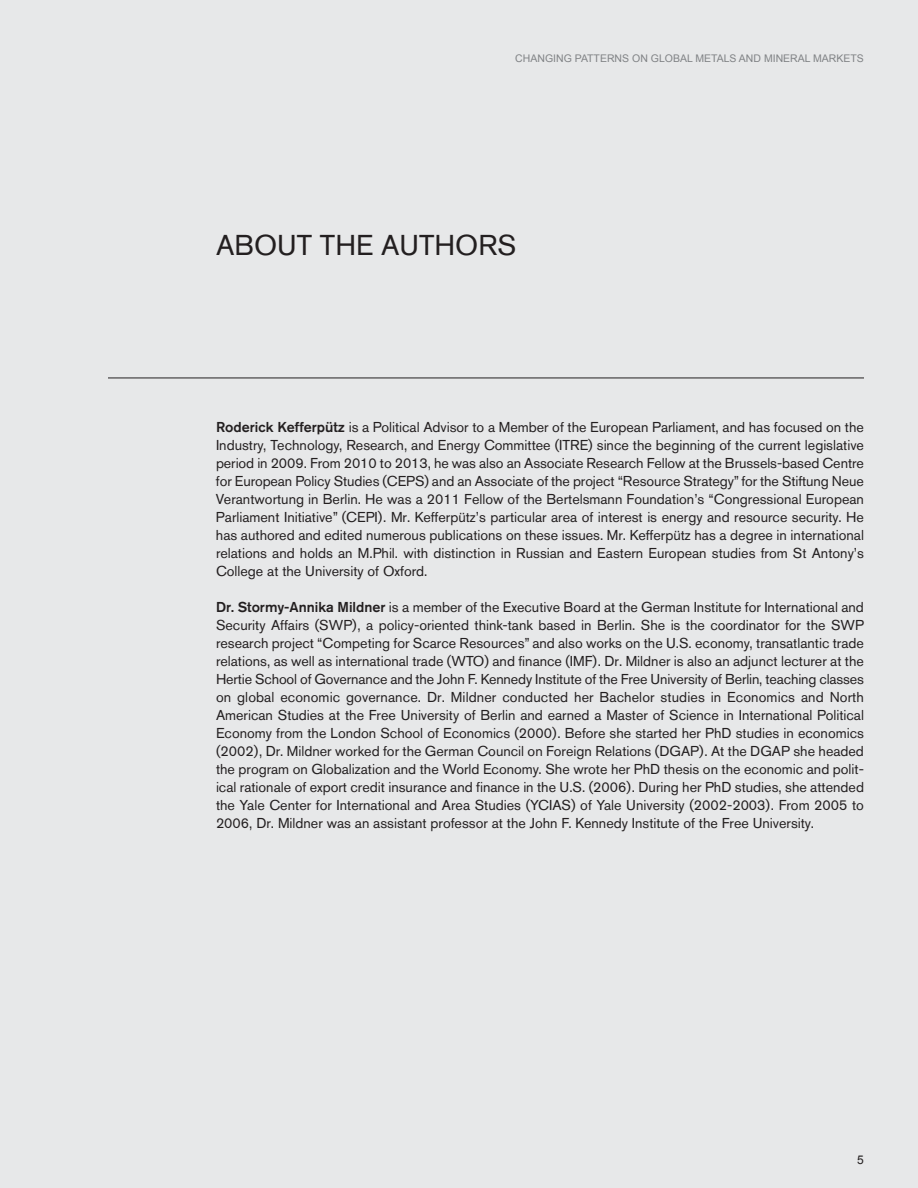
<style>
.page{position:relative;width:918px;height:1188px;background:#e7e8e9}
.page>*{position:absolute;margin:0;border:0;box-sizing:border-box;transform-origin:0 0}
.t1{font:28.5px "Akzidenz Grotesk BQ";color:#231f20}
.t2{font:14.25px/18px "Akzidenz Grotesk BQ";color:#231f20;text-align:justify}
.t3{font:12px "Arial";color:#231f20}
.t4{font:10.5px "Arial";color:#808285}
.s1{font-weight:500}
</style>
<div class="page">
<hr style="left:108px;top:378px;width:756px;height:1px;background:#231f20">
<p class="t4" style="left:515px;top:52px;width:350px">CHANGING PATTERNS ON GLOBAL METALS AND MINERAL MARKETS</p>
<h1 class="t1" style="left:216px;top:235px;width:302px">ABOUT THE AUTHORS</h1>
<p class="t2" style="left:216px;top:420px;width:650px"><span class="s1">Roderick Kefferpütz</span> is a Political Advisor to a Member of the European Parliament, and has focused on the Industry, Technology, Research, and Energy Committee (ITRE) since the beginning of the current legislative period in 2009. From 2010 to 2013, he was also an Associate Research Fellow at the Brussels-based Centre for European Policy Studies (CEPS) and an Associate of the project “Resource Strategy” for the Stiftung Neue Verantwortung in Berlin. He was a 2011 Fellow of the Bertelsmann Foundation’s “Congressional European Parliament Initiative” (CEPI). Mr. Kefferpütz’s particular area of interest is energy and resource security. He has authored and edited numerous publications on these issues. Mr. Kefferpütz has a degree in international relations and holds an M.Phil. with distinction in Russian and Eastern European studies from St Antony’s College at the University of Oxford.</p>
<p class="t2" style="left:216px;top:600px;width:650px"><span class="s1">Dr. Stormy-Annika Mildner</span> is a member of the Executive Board at the German Institute for International and Security Affairs (SWP), a policy-oriented think-tank based in Berlin. She is the coordinator for the SWP research project “Competing for Scarce Resources” and also works on the U.S. economy, transatlantic trade relations, as well as international trade (WTO) and finance (IMF). Dr. Mildner is also an adjunct lecturer at the Hertie School of Governance and the John F. Kennedy Institute of the Free University of Berlin, teaching classes on global economic governance. Dr. Mildner conducted her Bachelor studies in Economics and North American Studies at the Free University of Berlin and earned a Master of Science in International Political Economy from the London School of Economics (2000). Before she started her PhD studies in economics (2002), Dr. Mildner worked for the German Council on Foreign Relations (DGAP). At the DGAP she headed the program on Globalization and the World Economy. She wrote her PhD thesis on the economic and polit&shy;ical rationale of export credit insurance and finance in the U.S. (2006). During her PhD studies, she attended the Yale Center for International and Area Studies (YCIAS) of Yale University (2002-2003). From 2005 to 2006, Dr. Mildner was an assistant professor at the John F. Kennedy Institute of the Free University.</p>
<p class="t3" style="left:857px;top:1153px;width:8px">5</p>
</div>
